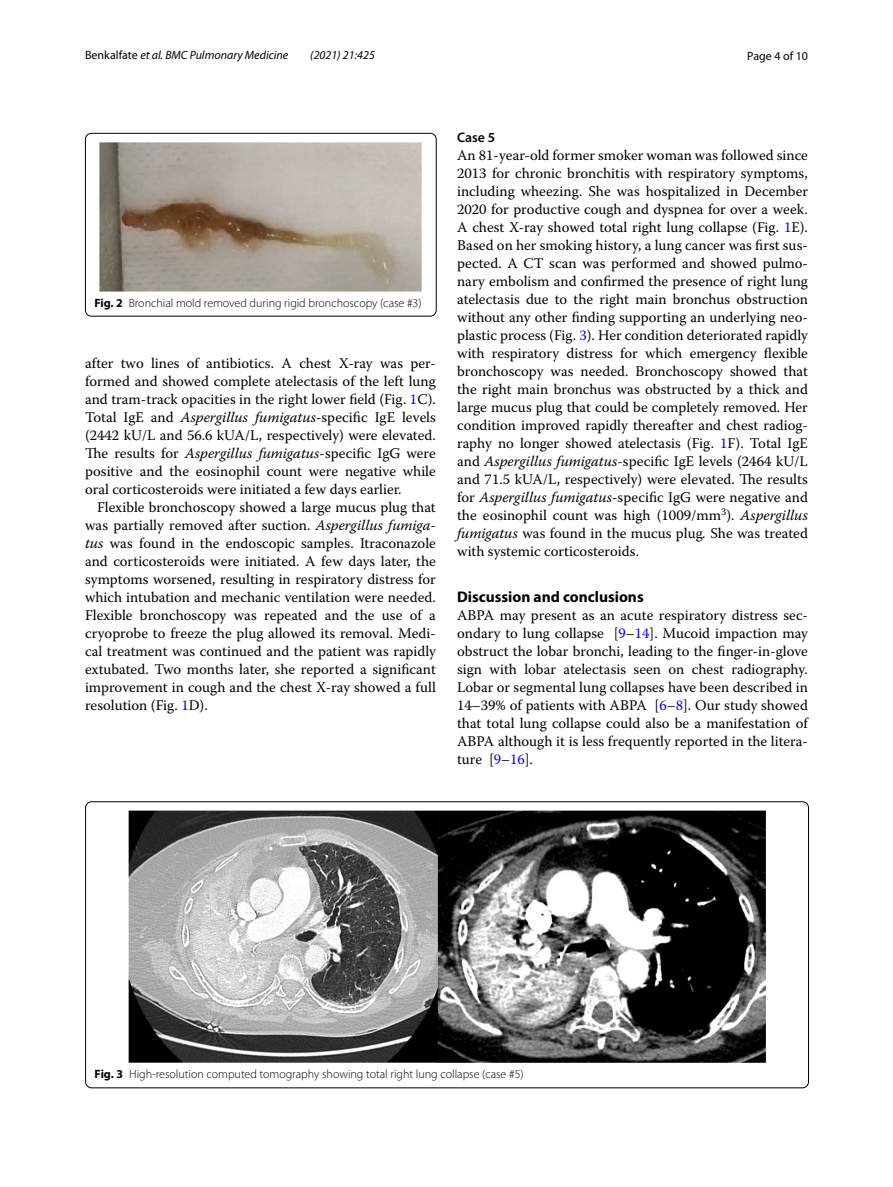
<style>
.page{position:relative;width:893px;height:1187px;background:#fff}
.page>*{position:absolute;margin:0;border:0;box-sizing:border-box;transform-origin:0 0}
.t1{font:700 15.45px "Myriad Pro";color:#000}
.t2{font:14.7px/18px "Warnock Pro";color:#000;text-align:justify}
.t3{font:600 13.8px "Myriad Pro";color:#000}
.t4{font:300 12px "Myriad Pro";color:#000}
.t5{font:italic 12px "Myriad Pro";color:#000}
.t6{font:12px "Myriad Pro";color:#000}
.s1{font-style:normal}
.s2{font-weight:700}
.s3{color:#00f}
.s4{font-style:italic}
</style>
<div class="page">
<img style="left:100px;top:142px;width:322px;height:149px">
<div style="left:85px;top:133px;width:351px;height:183px;border:1px solid #000;border-radius:6px"></div>
<img style="left:128px;top:810px;width:638px;height:252px">
<p class="t5" style="left:85px;top:48px;width:205px"><span class="s1">Benkalfate</span> et al. BMC Pulmonary Medicine</p>
<p class="t5" style="left:310px;top:48px;width:66px">(2021) 21:425</p>
<p class="t6" style="left:747px;top:48px;width:62px">Page 4 of 10</p>
<p class="t4" style="left:94px;top:296px;width:329px"><span class="s2">Fig. 2</span> Bronchial mold removed during rigid bronchoscopy (case #3)</p>
<p class="t2" style="left:85px;top:354px;width:352px">after two lines of antibiotics. A chest X-ray was per&shy;formed and showed complete atelectasis of the left lung and tram-track opacities in the right lower field (Fig. <span class="s3">1</span>C).<br>Total IgE and <span class="s4">Aspergillus fumigatus</span>-specific IgE levels (2442 kU/L and 56.6 kUA/L, respectively) were elevated.<br>The results for <span class="s4">Aspergillus fumigatus</span>-specific IgG were positive and the eosinophil count were negative while oral corticosteroids were initiated a few days earlier.</p>
<p class="t2" style="left:85px;top:498px;width:352px;text-indent:12px">Flexible bronchoscopy showed a large mucus plug that was partially removed after suction. <span class="s4">Aspergillus fumiga&shy;tus</span> was found in the endoscopic samples. Itraconazole and corticosteroids were initiated. A few days later, the symptoms worsened, resulting in respiratory distress for which intubation and mechanic ventilation were needed.<br>Flexible bronchoscopy was repeated and the use of a cryoprobe to freeze the plug allowed its removal. Medi&shy;cal treatment was continued and the patient was rapidly extubated. Two months later, she reported a significant improvement in cough and the chest X-ray showed a full resolution (Fig. <span class="s3">1</span>D).</p>
<p class="t3" style="left:457px;top:129px;width:40px">Case 5</p>
<p class="t2" style="left:457px;top:146px;width:352px">An 81-year-old former smoker woman was followed since 2013 for chronic bronchitis with respiratory symptoms, including wheezing. She was hospitalized in December 2020 for productive cough and dyspnea for over a week.<br>A chest X-ray showed total right lung collapse (Fig. <span class="s3">1</span>E).<br>Based on her smoking history, a lung cancer was first sus&shy;pected. A CT scan was performed and showed pulmo&shy;nary embolism and confirmed the presence of right lung atelectasis due to the right main bronchus obstruction without any other finding supporting an underlying neo&shy;plastic process (Fig. <span class="s3">3</span>). Her condition deteriorated rapidly with respiratory distress for which emergency flexible bronchoscopy was needed. Bronchoscopy showed that the right main bronchus was obstructed by a thick and large mucus plug that could be completely removed. Her condition improved rapidly thereafter and chest radiog&shy;raphy no longer showed atelectasis (Fig. <span class="s3">1</span>F). Total IgE and <span class="s4">Aspergillus fumigatus</span>-specific IgE levels (2464 kU/L and 71.5 kUA/L, respectively) were elevated. The results for <span class="s4">Aspergillus fumigatus</span>-specific IgG were negative and the eosinophil count was high (1009/mm<sup>3</sup>). <span class="s4">Aspergillus fumigatus</span> was found in the mucus plug<span class="s4">.</span> She was treated with systemic corticosteroids.</p>
<p class="t1" style="left:457px;top:586px;width:188px">Discussion and conclusions</p>
<p class="t2" style="left:457px;top:605px;width:352px">ABPA may present as an acute respiratory distress sec&shy;ondary to lung collapse [<span class="s3">9</span>–<span class="s3">14</span>]. Mucoid impaction may obstruct the lobar bronchi, leading to the finger-in-glove sign with lobar atelectasis seen on chest radiography.<br>Lobar or segmental lung collapses have been described in 14–39% of patients with ABPA [<span class="s3">6</span>–<span class="s3">8</span>]. Our study showed that total lung collapse could also be a manifestation of ABPA although it is less frequently reported in the litera&shy;ture [<span class="s3">9</span>–<span class="s3">16</span>].</p>
<p class="t4" style="left:95px;top:1066px;width:431px"><span class="s2">Fig. 3</span> High-resolution computed tomography showing total right lung collapse (case #5)</p>
</div>
